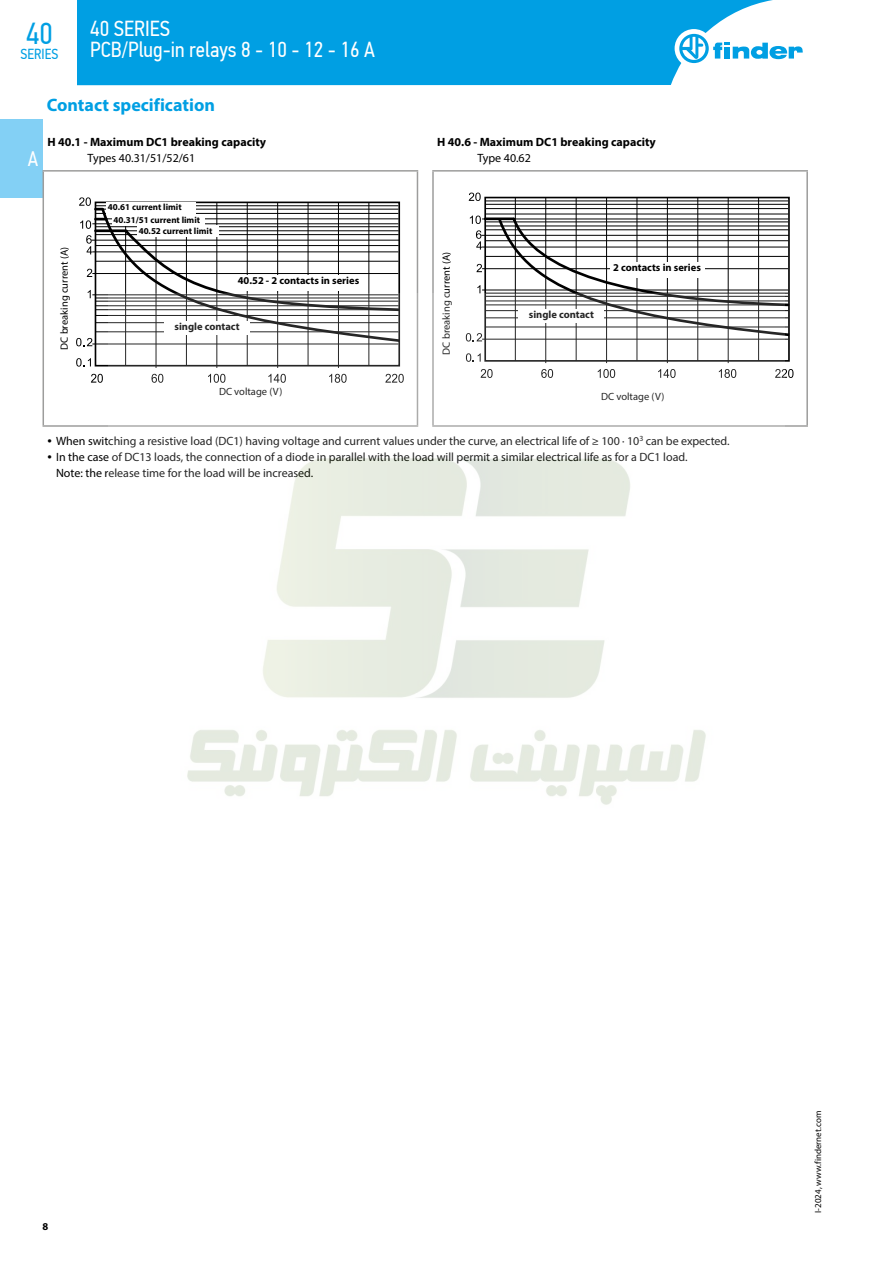
<style>
.page{position:relative;width:893px;height:1263px;background:#fff}
.page>*{position:absolute;margin:0;border:0;box-sizing:border-box;transform-origin:0 0}
.t1{font:30.3px "PF Din Text Cond Pro";color:#009fe3}
.t2{font:21.75px/21px "PF Din Text Cond Pro";color:#fff}
.t3{font:21px "PF Din Text Cond Pro";color:#fff}
.t4{font:700 18px "Myriad Pro";color:#009fe3}
.t5{font:14.55px "PF Din Text Cond Pro";color:#009fe3}
.t6{font:12px/16.2px "Myriad Pro";color:#000}
.t7{font:700 12px "Myriad Pro";color:#000}
.t8{font:700 10.5px "Myriad Pro";color:#000}
.t9{font:10.5px "Myriad Pro";color:#000}
.t10{font:700 9px/12.8px "Myriad Pro";color:#000}
.t11{font:9px "Myriad Pro";color:#000}
.s1{font-size:15.75px}
</style>
<div class="page">
<div style="left:0;top:119px;width:43px;height:79px;background:#83d0f5"></div>
<hr style="left:432px;top:172px;width:2px;height:253px;background:#9d9d9c">
<hr style="left:806px;top:172px;width:2px;height:253px;background:#9d9d9c">
<hr style="left:432px;top:170px;width:376px;height:2px;background:#9d9d9c">
<hr style="left:43px;top:172px;width:1px;height:253px;background:#9d9d9c">
<hr style="left:417px;top:172px;width:1px;height:253px;background:#9d9d9c">
<hr style="left:43px;top:170px;width:375px;height:2px;background:#9d9d9c">
<hr style="left:43px;top:425px;width:375px;height:2px;background:#9d9d9c">
<hr style="left:432px;top:425px;width:376px;height:2px;background:#9d9d9c">
<svg style="left:91px;top:374px;width:12px;height:9px"></svg>
<svg style="left:76px;top:358px;width:15px;height:9px"></svg>
<svg style="left:76px;top:197px;width:325px;height:149px"></svg>
<hr style="left:369px;top:203px;width:1px;height:163px;background:#000">
<hr style="left:338px;top:203px;width:1px;height:165px;background:#000">
<hr style="left:308px;top:203px;width:1px;height:163px;background:#000">
<hr style="left:277px;top:203px;width:1px;height:165px;background:#000">
<hr style="left:247px;top:203px;width:1px;height:163px;background:#000">
<hr style="left:216px;top:203px;width:1px;height:165px;background:#000">
<hr style="left:186px;top:203px;width:1px;height:163px;background:#000">
<hr style="left:156px;top:203px;width:1px;height:165px;background:#000">
<hr style="left:125px;top:203px;width:1px;height:163px;background:#000">
<div style="left:236px;top:275px;width:125px;height:15px;background:#fff"></div>
<div style="left:106px;top:202px;width:90px;height:11px;background:#fff"></div>
<div style="left:112px;top:215px;width:92px;height:11px;background:#fff"></div>
<div style="left:137px;top:226px;width:82px;height:11px;background:#fff"></div>
<svg style="left:784px;top:369px;width:9px;height:9px"></svg>
<svg style="left:469px;top:193px;width:12px;height:8px"></svg>
<div style="left:484px;top:197px;width:306px;height:165px;border:2px solid #000"></div>
<hr style="left:485px;top:204px;width:303px;height:1px;background:#000">
<hr style="left:485px;top:214px;width:303px;height:1px;background:#000">
<hr style="left:485px;top:208px;width:303px;height:1px;background:#000">
<hr style="left:485px;top:201px;width:303px;height:1px;background:#000">
<svg style="left:469px;top:216px;width:321px;height:126px"></svg>
<hr style="left:758px;top:198px;width:1px;height:163px;background:#000">
<hr style="left:728px;top:198px;width:1px;height:165px;background:#000">
<hr style="left:697px;top:198px;width:1px;height:163px;background:#000">
<hr style="left:667px;top:198px;width:1px;height:165px;background:#000">
<hr style="left:637px;top:198px;width:1px;height:163px;background:#000">
<hr style="left:606px;top:198px;width:1px;height:165px;background:#000">
<hr style="left:576px;top:198px;width:1px;height:163px;background:#000">
<hr style="left:545px;top:198px;width:1px;height:165px;background:#000">
<hr style="left:515px;top:198px;width:1px;height:163px;background:#000">
<div style="left:610px;top:262px;width:94px;height:15px;background:#fff"></div>
<div style="left:77px;top:0;width:696px;height:85px;background:#009fe3"></div>
<div style="left:675px;top:29px;width:38px;height:39px;background:#fff;border-radius:50%"></div>
<svg style="left:679px;top:34px;width:124px;height:29px"></svg>
<img style="left:109px;top:294px;width:675px;height:511px">
<h1 class="t1" style="left:26px;top:16px;width:28px">40</h1>
<p class="t5" style="left:21px;top:45px;width:39px">SERIES</p>
<h2 class="t2" style="left:90px;top:18px;width:286px">40 SERIES<br>PCB/Plug-in relays 8 - 10 - 12 - 16 A</h2>
<h3 class="t3" style="left:28px;top:147px;width:12px">A</h3>
<h3 class="t4" style="left:47px;top:93px;width:170px">Contact specification</h3>
<p class="t7" style="left:48px;top:134px;width:220px">H 40.1 - Maximum DC1 breaking capacity</p>
<p class="t6" style="left:88px;top:150px;width:109px">Types 40.31/51/52/61</p>
<p class="t9" style="left:58px;top:350px;width:104px;rotate:-90deg">DC breaking current (A)</p>
<p class="t10" style="left:113px;top:200px;width:88px;text-indent:-5px">40.61 current limit<br>40.31/51 current limit</p>
<p class="t10" style="left:139px;top:224px;width:75px">40.52 current limit</p>
<p class="t8" style="left:238px;top:274px;width:123px">40.52 - 2 contacts in series</p>
<p class="t8" style="left:175px;top:320px;width:67px">single contact</p>
<p class="t9" style="left:219px;top:385px;width:65px">DC voltage (V)</p>
<p class="t7" style="left:437px;top:134px;width:220px">H 40.6 - Maximum DC1 breaking capacity</p>
<p class="t6" style="left:477px;top:150px;width:55px">Type 40.62</p>
<p class="t9" style="left:440px;top:355px;width:104px;rotate:-90deg">DC breaking current (A)</p>
<p class="t8" style="left:529px;top:308px;width:67px">single contact</p>
<p class="t8" style="left:613px;top:261px;width:89px">2 contacts in series</p>
<p class="t9" style="left:601px;top:390px;width:65px">DC voltage (V)</p>
<p class="t6" style="left:48px;top:432px;width:684px"><span class="s1">•</span> When switching a resistive load (DC1) having voltage and current values under the curve, an electrical life of ≥ 100 · 10<sup>3</sup> can be expected.</p>
<p class="t6" style="left:56px;top:449px;width:633px;text-indent:-9px"><span class="s1">•</span> In the case of DC13 loads, the connection of a diode in parallel with the load will permit a similar electrical life as for a DC1 load.<br>Note: the release time for the load will be increased.</p>
<p class="t8" style="left:43px;top:1219px;width:7px">8</p>
<p class="t11" style="left:812px;top:1213px;width:103px;rotate:-90deg">I-2024, www.findernet.com</p>
</div>
